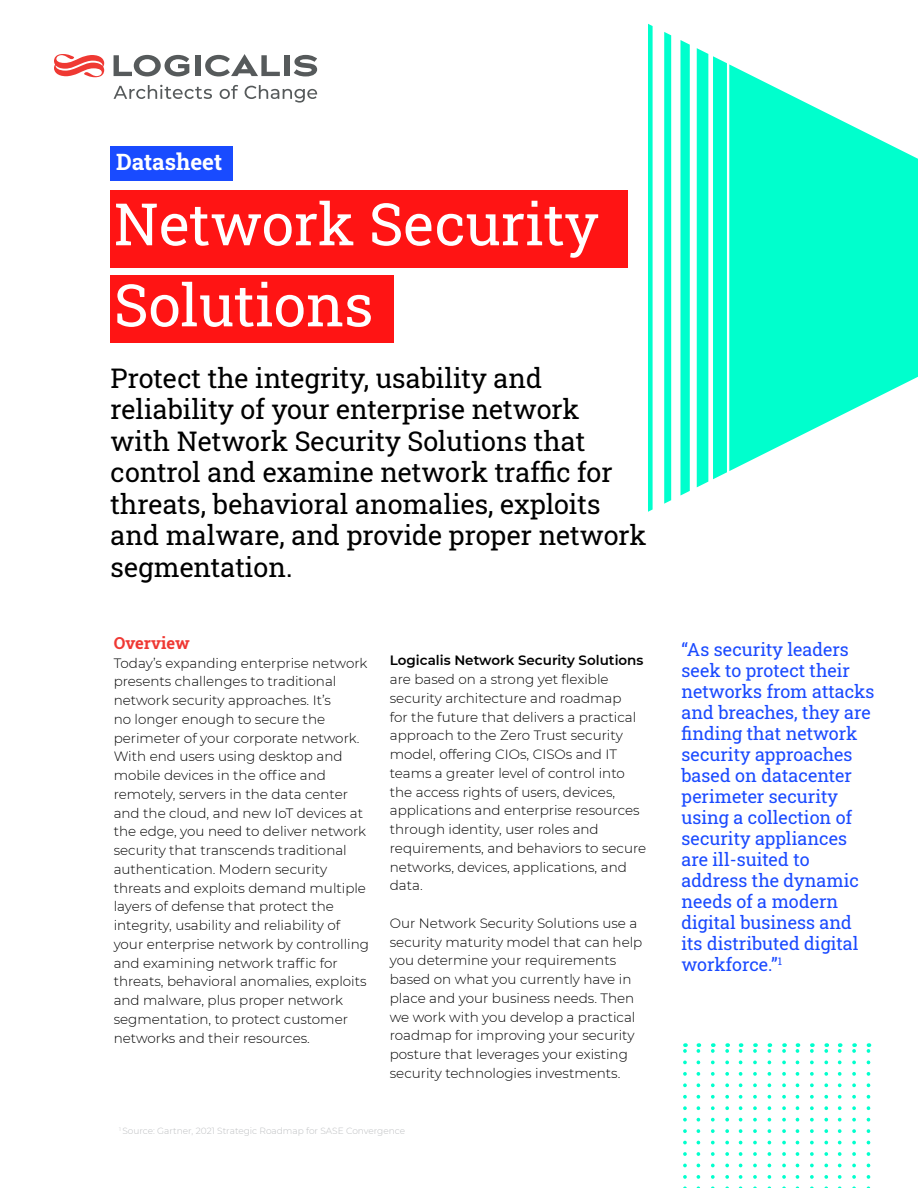
<style>
.page{position:relative;width:918px;height:1188px;background:#fff}
.page>*{position:absolute;margin:0;border:0;box-sizing:border-box;transform-origin:0 0}
.t1{font:58.5px "Roboto Slab";color:#fff}
.t2{font:27px/31.5px "Roboto Slab";color:#000}
.t3{font:700 22.5px "Roboto Slab";color:#fff}
.t4{font:18px/21px "Roboto Slab";color:#1a4aff}
.t5{font:700 16.5px "Roboto Slab";color:#ef3833}
.t6{font:300 13.5px/18.8px "Montserrat";color:#000}
.t7{font:600 13.5px "Montserrat";color:#000}
.t8{font:300 9px "Montserrat";color:#bcbec0}
</style>
<div class="page">
<div style="left:110px;top:146px;width:122px;height:34px;background:#194bff"></div>
<div style="left:195px;top:55px;width:5px;height:21px;background:#565a5b"></div>
<div style="left:284px;top:55px;width:5px;height:21px;background:#565a5b"></div>
<svg style="left:114px;top:55px;width:75px;height:21px"></svg>
<svg style="left:205px;top:54px;width:75px;height:22px"></svg>
<svg style="left:294px;top:55px;width:23px;height:21px"></svg>
<svg style="left:54px;top:54px;width:50px;height:23px"></svg>
<svg style="left:114px;top:85px;width:98px;height:14px"></svg>
<svg style="left:220px;top:85px;width:18px;height:14px"></svg>
<svg style="left:245px;top:85px;width:72px;height:18px"></svg>
<svg style="left:648px;top:24px;width:270px;height:488px;fill:#00ffcd"></svg>
<div style="left:110px;top:190px;width:517px;height:78px;background:#ff1414"></div>
<div style="left:111px;top:275px;width:283px;height:67px;background:#ff1414"></div>
<svg style="left:768px;top:1043px;width:3px;height:145px"></svg>
<svg style="left:753px;top:1043px;width:4px;height:145px"></svg>
<svg style="left:739px;top:1043px;width:3px;height:145px"></svg>
<svg style="left:725px;top:1043px;width:4px;height:145px"></svg>
<svg style="left:711px;top:1043px;width:4px;height:145px"></svg>
<svg style="left:697px;top:1043px;width:3px;height:145px"></svg>
<svg style="left:683px;top:1043px;width:4px;height:145px"></svg>
<svg style="left:867px;top:1043px;width:3px;height:145px"></svg>
<svg style="left:852px;top:1043px;width:4px;height:145px"></svg>
<svg style="left:838px;top:1043px;width:4px;height:145px"></svg>
<svg style="left:824px;top:1043px;width:4px;height:145px"></svg>
<svg style="left:810px;top:1043px;width:4px;height:145px"></svg>
<svg style="left:796px;top:1043px;width:3px;height:145px"></svg>
<svg style="left:782px;top:1043px;width:4px;height:145px"></svg>
<h3 class="t3" style="left:116px;top:146px;width:108px">Datasheet</h3>
<h1 class="t1" style="left:114px;top:184px;width:487px">Network Security</h1>
<h1 class="t1" style="left:114px;top:265px;width:261px">Solutions</h1>
<p class="t2" style="left:111px;top:362px;width:537px">Protect the integrity, usability and reliability of your enterprise network<br>with Network Security Solutions that control and examine network traffic for threats, behavioral anomalies, exploits and malware, and provide proper network segmentation.</p>
<p class="t5" style="left:114px;top:632px;width:78px">Overview</p>
<p class="t6" style="left:114px;top:653px;width:257px">Today’s expanding enterprise network presents challenges to traditional network security approaches. It’s<br>no longer enough to secure the perimeter of your corporate network.<br>With end users using desktop and mobile devices in the office and remotely, servers in the data center and the cloud, and new IoT devices at the edge, you need to deliver network security that transcends traditional authentication. Modern security threats and exploits demand multiple layers of defense that protect the integrity, usability and reliability of your enterprise network by controlling and examining network traffic for threats, behavioral anomalies, exploits and malware, plus proper network segmentation, to protect customer networks and their resources.</p>
<p class="t7" style="left:390px;top:651px;width:255px">Logicalis Network Security Solutions</p>
<p class="t6" style="left:390px;top:670px;width:258px">are based on a strong yet flexible security architecture and roadmap<br>for the future that delivers a practical approach to the Zero Trust security model, offering CIOs, CISOs and IT teams a greater level of control into the access rights of users, devices, applications and enterprise resources through identity, user roles and requirements, and behaviors to secure networks, devices, applications, and data.</p>
<p class="t6" style="left:390px;top:913px;width:254px">Our Network Security Solutions use a security maturity model that can help you determine your requirements based on what you currently have in place and your business needs. Then we work with you develop a practical roadmap for improving your security posture that leverages your existing security technologies investments.</p>
<p class="t8" style="left:119px;top:1125px;width:288px"><sup>1</sup> Source: Gartner, 2021 Strategic Roadmap for SASE Convergence</p>
<p class="t4" style="left:681px;top:639px;width:195px">“As security leaders seek to protect their networks from attacks and breaches, they are finding that network security approaches based on datacenter perimeter security using a collection of security appliances are ill-suited to address the dynamic needs of a modern digital business and its distributed digital workforce.”<sup>1</sup></p>
</div>
